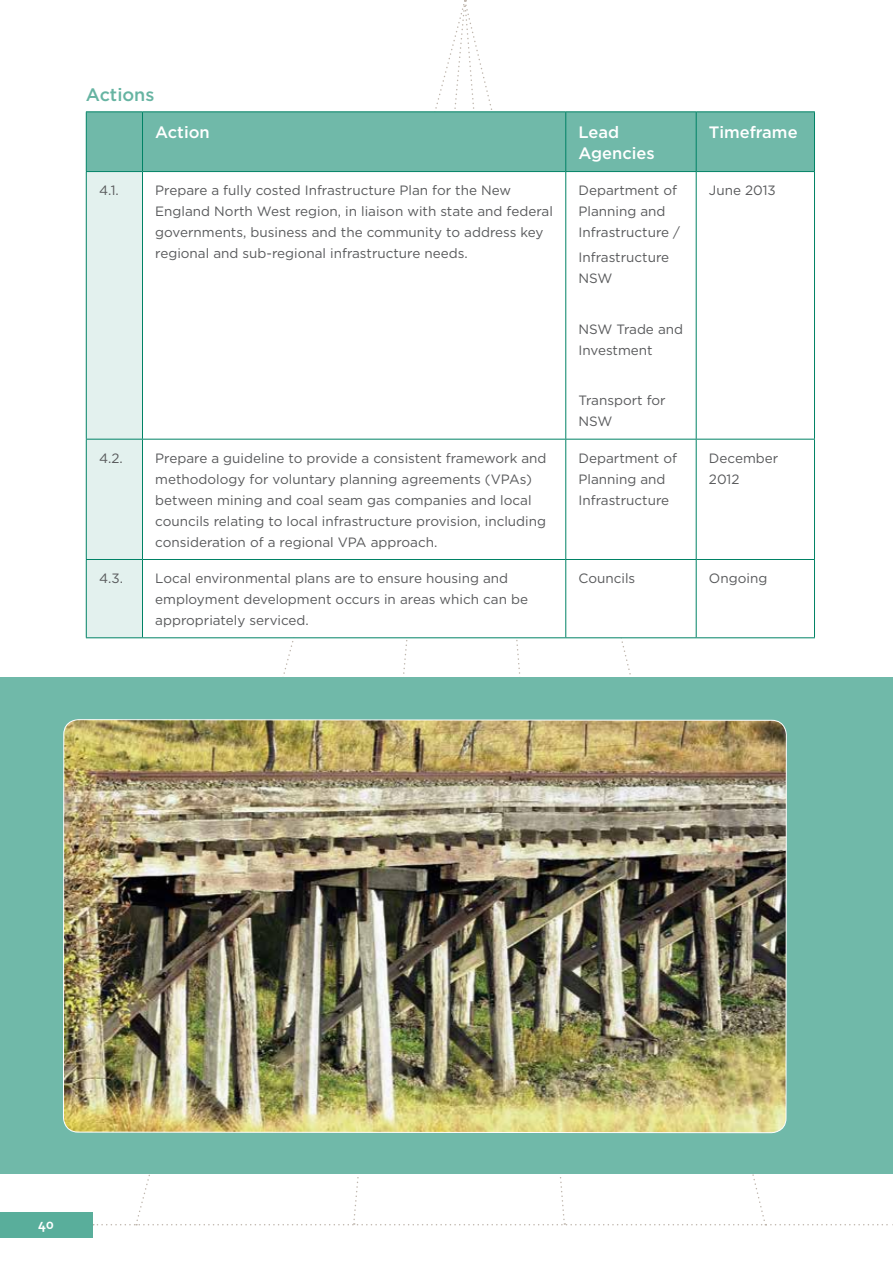
<style>
.page{position:relative;width:893px;height:1263px;background:#fff}
.page>*{position:absolute;margin:0;border:0;box-sizing:border-box;transform-origin:0 0}
.t1{font:500 18px "Gotham";color:#66b4a2}
.t2{font:500 16.5px/21px "Gotham";color:#fff}
.t3{font:700 15.15px "Corbel";color:#fff}
.t4{font:13.5px/21px "Gotham";color:#58595b}
</style>
<div class="page">
<svg style="left:788px;top:1224px;width:105px;height:1px"></svg>
<div style="left:0;top:1212px;width:92px;height:26px;background:#59ae9b"></div>
<hr style="left:696px;top:111px;width:119px;height:1px;background:#008265">
<hr style="left:814px;top:112px;width:1px;height:59px;background:#008265">
<hr style="left:696px;top:171px;width:119px;height:1px;background:#008265">
<hr style="left:814px;top:172px;width:1px;height:267px;background:#008265">
<hr style="left:696px;top:439px;width:119px;height:1px;background:#008265">
<hr style="left:814px;top:439px;width:1px;height:120px;background:#008265">
<hr style="left:696px;top:559px;width:119px;height:1px;background:#008265">
<hr style="left:814px;top:560px;width:1px;height:77px;background:#008265">
<hr style="left:696px;top:637px;width:119px;height:1px;background:#008265">
<div style="left:0;top:677px;width:893px;height:497px;background:#70b9a9"></div>
<img style="left:63px;top:0;width:724px;height:1238px">
<h1 class="t1" style="left:86px;top:83px;width:70px">Actions</h1>
<p class="t2" style="left:155px;top:121px;width:56px">Action</p>
<p class="t2" style="left:578px;top:121px;width:78px">Lead<br>Agencies</p>
<p class="t2" style="left:709px;top:121px;width:90px">Timeframe</p>
<p class="t4" style="left:99px;top:180px;width:21px">4.1.</p>
<p class="t4" style="left:155px;top:180px;width:399px">Prepare a fully costed Infrastructure Plan for the New England North West region, in liaison with state and federal governments, business and the community to address key regional and sub-regional infrastructure needs.</p>
<p class="t4" style="left:579px;top:180px;width:103px">Department of<br>Planning and<br>Infrastructure /</p>
<p class="t4" style="left:579px;top:247px;width:92px">Infrastructure<br>NSW</p>
<p class="t4" style="left:579px;top:318px;width:106px">NSW Trade and<br>Investment</p>
<p class="t4" style="left:579px;top:390px;width:89px">Transport for<br>NSW</p>
<p class="t4" style="left:709px;top:180px;width:68px">June 2013</p>
<p class="t4" style="left:99px;top:447px;width:25px">4.2.</p>
<p class="t4" style="left:155px;top:447px;width:393px">Prepare a guideline to provide a consistent framework and methodology for voluntary planning agreements (VPAs) between mining and coal seam gas companies and local councils relating to local infrastructure provision, including consideration of a regional VPA approach.</p>
<p class="t4" style="left:579px;top:447px;width:100px">Department of<br>Planning and<br>Infrastructure</p>
<p class="t4" style="left:709px;top:447px;width:71px">December<br>2012</p>
<p class="t4" style="left:99px;top:568px;width:25px">4.3.</p>
<p class="t4" style="left:155px;top:568px;width:374px">Local environmental plans are to ensure housing and employment development occurs in areas which can be appropriately serviced.</p>
<p class="t4" style="left:579px;top:568px;width:58px">Councils</p>
<p class="t4" style="left:709px;top:568px;width:60px">Ongoing</p>
<p class="t3" style="left:38px;top:1215px;width:17px">40</p>
</div>
